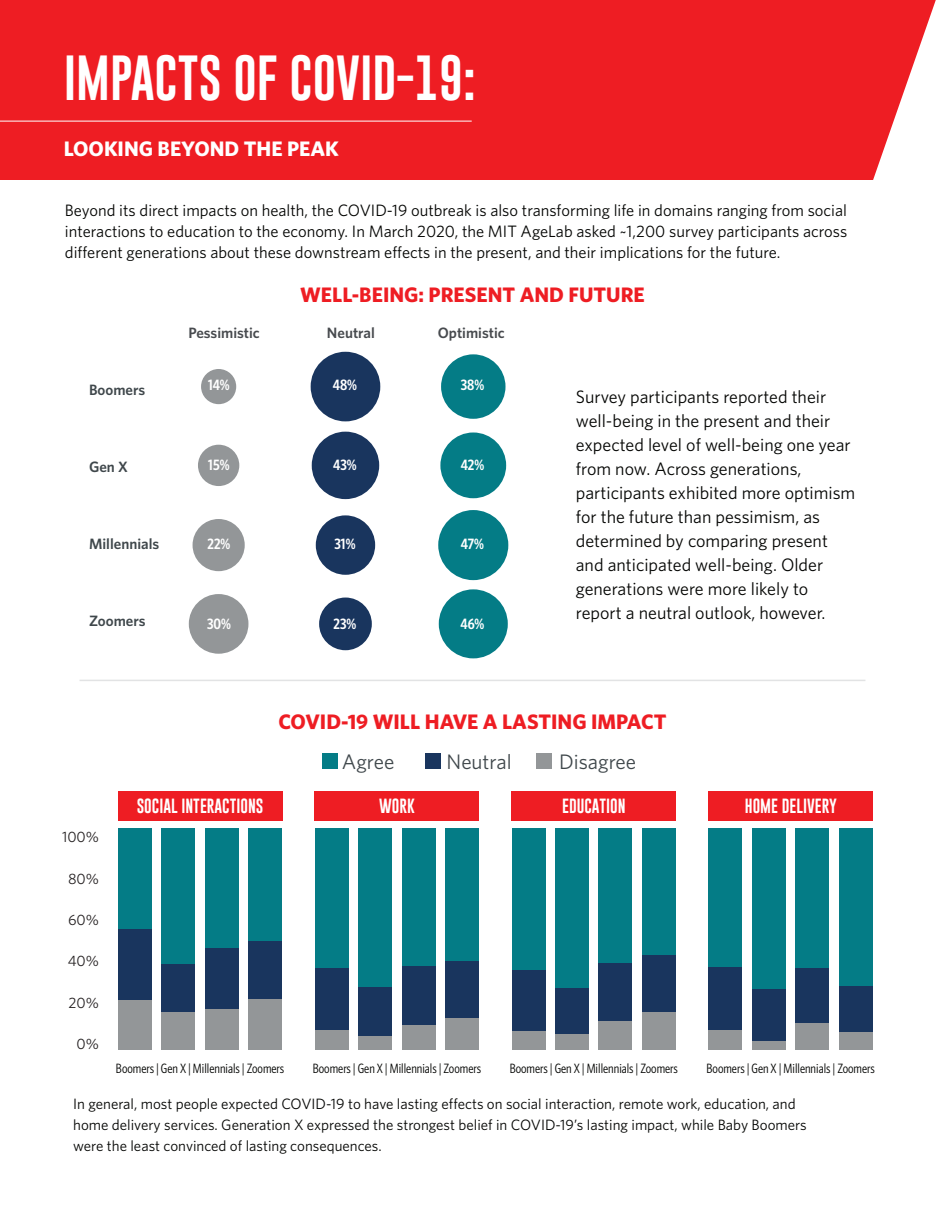
<style>
.page{position:relative;width:945px;height:1215px;background:#fff}
.page>*{position:absolute;margin:0;border:0;box-sizing:border-box;transform-origin:0 0}
.t1{font:46.5px "Gobold";color:#fff}
.t2{font:700 21px "Whitney";color:#ee1d23}
.t3{font:21px "Whitney";color:#3f474b}
.t4{font:700 21px "Whitney";color:#fff}
.t5{font:18px/24px "Whitney";color:#040503}
.t6{font:16.5px/21px "Whitney";color:#040503;text-align:justify}
.t7{font:15px/21px "Whitney";color:#040503}
.t8{font:15px "Gobold";color:#fff}
.t9{font:600 15px "Whitney Condensed";color:#fff}
.t10{font:600 15px "Whitney";color:#3f474b}
.t11{font:600 15px "Whitney";color:#474a4e}
.t12{font:15px "Whitney";color:#231f20}
.t13{font:13.5px "Whitney Condensed";color:#040503}
</style>
<div class="page">
<div style="left:0;top:0;width:945px;height:179px;background:#ee1d23"></div>
<svg style="left:865px;top:0;width:80px;height:180px"></svg>
<div style="left:322px;top:754px;width:15px;height:15px;background:#047c86"></div>
<div style="left:425px;top:754px;width:16px;height:15px;background:#19355e"></div>
<div style="left:536px;top:754px;width:16px;height:15px;background:#939698"></div>
<div style="left:201px;top:369px;width:35px;height:35px;background:#939698;border-radius:50%"></div>
<div style="left:198px;top:445px;width:41px;height:41px;background:#939698;border-radius:50%"></div>
<div style="left:193px;top:519px;width:52px;height:52px;background:#939698;border-radius:50%"></div>
<div style="left:189px;top:594px;width:59px;height:60px;background:#939698;border-radius:50%"></div>
<div style="left:311px;top:352px;width:69px;height:69px;background:#19355e;border-radius:50%"></div>
<div style="left:312px;top:432px;width:67px;height:67px;background:#19355e;border-radius:50%"></div>
<div style="left:316px;top:515px;width:59px;height:60px;background:#19355e;border-radius:50%"></div>
<div style="left:319px;top:598px;width:53px;height:52px;background:#19355e;border-radius:50%"></div>
<div style="left:441px;top:354px;width:65px;height:65px;background:#047c86;border-radius:50%"></div>
<div style="left:440px;top:433px;width:66px;height:65px;background:#047c86;border-radius:50%"></div>
<div style="left:438px;top:510px;width:70px;height:70px;background:#047c86;border-radius:50%"></div>
<div style="left:439px;top:589px;width:69px;height:69px;background:#047c86;border-radius:50%"></div>
<div style="left:118px;top:829px;width:34px;height:221px;background:#047c86"></div>
<div style="left:118px;top:930px;width:34px;height:120px;background:#19355e"></div>
<div style="left:118px;top:1001px;width:34px;height:49px;background:#939698"></div>
<div style="left:162px;top:829px;width:33px;height:221px;background:#047c86"></div>
<div style="left:162px;top:964px;width:33px;height:86px;background:#19355e"></div>
<div style="left:162px;top:1013px;width:33px;height:37px;background:#939698"></div>
<div style="left:205px;top:829px;width:33px;height:221px;background:#047c86"></div>
<div style="left:205px;top:948px;width:33px;height:102px;background:#19355e"></div>
<div style="left:205px;top:1010px;width:33px;height:40px;background:#939698"></div>
<div style="left:248px;top:829px;width:34px;height:221px;background:#047c86"></div>
<div style="left:248px;top:941px;width:34px;height:109px;background:#19355e"></div>
<div style="left:248px;top:999px;width:34px;height:51px;background:#939698"></div>
<div style="left:118px;top:791px;width:164px;height:30px;background:#ee1d23"></div>
<div style="left:709px;top:829px;width:33px;height:221px;background:#047c86"></div>
<div style="left:709px;top:968px;width:33px;height:82px;background:#19355e"></div>
<div style="left:709px;top:1030px;width:33px;height:20px;background:#939698"></div>
<div style="left:752px;top:829px;width:34px;height:221px;background:#047c86"></div>
<div style="left:752px;top:990px;width:34px;height:60px;background:#19355e"></div>
<div style="left:752px;top:1041px;width:34px;height:9px;background:#939698"></div>
<div style="left:796px;top:829px;width:33px;height:221px;background:#047c86"></div>
<div style="left:796px;top:969px;width:33px;height:81px;background:#19355e"></div>
<div style="left:796px;top:1023px;width:33px;height:27px;background:#939698"></div>
<div style="left:839px;top:829px;width:33px;height:221px;background:#047c86"></div>
<div style="left:839px;top:986px;width:33px;height:64px;background:#19355e"></div>
<div style="left:839px;top:1032px;width:33px;height:18px;background:#939698"></div>
<div style="left:709px;top:791px;width:164px;height:30px;background:#ee1d23"></div>
<div style="left:512px;top:829px;width:33px;height:221px;background:#047c86"></div>
<div style="left:512px;top:971px;width:33px;height:79px;background:#19355e"></div>
<div style="left:512px;top:1032px;width:33px;height:18px;background:#939698"></div>
<div style="left:555px;top:829px;width:34px;height:221px;background:#047c86"></div>
<div style="left:555px;top:988px;width:34px;height:62px;background:#19355e"></div>
<div style="left:555px;top:1034px;width:34px;height:16px;background:#939698"></div>
<div style="left:599px;top:829px;width:33px;height:221px;background:#047c86"></div>
<div style="left:599px;top:964px;width:33px;height:86px;background:#19355e"></div>
<div style="left:599px;top:1021px;width:33px;height:29px;background:#939698"></div>
<div style="left:642px;top:829px;width:34px;height:221px;background:#047c86"></div>
<div style="left:642px;top:955px;width:34px;height:95px;background:#19355e"></div>
<div style="left:642px;top:1012px;width:34px;height:38px;background:#939698"></div>
<div style="left:512px;top:791px;width:164px;height:30px;background:#ee1d23"></div>
<div style="left:315px;top:791px;width:164px;height:30px;background:#ee1d23"></div>
<div style="left:315px;top:829px;width:34px;height:221px;background:#047c86"></div>
<div style="left:315px;top:968px;width:34px;height:82px;background:#19355e"></div>
<div style="left:315px;top:1030px;width:34px;height:20px;background:#939698"></div>
<div style="left:402px;top:829px;width:33px;height:221px;background:#047c86"></div>
<div style="left:402px;top:967px;width:33px;height:83px;background:#19355e"></div>
<div style="left:402px;top:1026px;width:33px;height:24px;background:#939698"></div>
<div style="left:445px;top:829px;width:34px;height:221px;background:#047c86"></div>
<div style="left:445px;top:961px;width:34px;height:89px;background:#19355e"></div>
<div style="left:445px;top:1019px;width:34px;height:31px;background:#939698"></div>
<div style="left:359px;top:829px;width:33px;height:221px;background:#047c86"></div>
<div style="left:359px;top:987px;width:33px;height:63px;background:#19355e"></div>
<div style="left:359px;top:1036px;width:33px;height:14px;background:#939698"></div>
<hr style="left:0;top:121px;width:472px;height:1px;background:#fff">
<hr style="left:80px;top:680px;width:785px;height:1px;background:#e2e3e4">
<h1 class="t1" style="left:64px;top:48px;width:414px">IMPACTS OF COVID-19:</h1>
<p class="t4" style="left:64px;top:134px;width:277px">LOOKING BEYOND THE PEAK</p>
<p class="t6" style="left:65px;top:199px;width:784px">Beyond its direct impacts on health, the COVID-19 outbreak is also transforming life in domains ranging from social interactions to education to the economy. In March 2020, the MIT AgeLab asked ~1,200 survey participants across different generations about these downstream effects in the present, and their implications for the future.</p>
<p class="t2" style="left:300px;top:280px;width:346px">WELL-BEING: PRESENT AND FUTURE</p>
<p class="t11" style="left:188px;top:323px;width:73px">Pessimistic</p>
<p class="t11" style="left:327px;top:323px;width:49px">Neutral</p>
<p class="t11" style="left:438px;top:323px;width:68px">Optimistic</p>
<p class="t10" style="left:89px;top:379px;width:58px">Boomers</p>
<p class="t9" style="left:208px;top:375px;width:23px">14%</p>
<p class="t9" style="left:333px;top:375px;width:26px">48%</p>
<p class="t10" style="left:89px;top:457px;width:40px">Gen X</p>
<p class="t9" style="left:208px;top:455px;width:23px">15%</p>
<p class="t9" style="left:333px;top:455px;width:25px">43%</p>
<p class="t10" style="left:89px;top:534px;width:72px">Millennials</p>
<p class="t9" style="left:208px;top:534px;width:24px">22%</p>
<p class="t9" style="left:334px;top:534px;width:23px">31%</p>
<p class="t10" style="left:89px;top:611px;width:58px">Zoomers</p>
<p class="t9" style="left:207px;top:614px;width:25px">30%</p>
<p class="t9" style="left:334px;top:614px;width:24px">23%</p>
<p class="t9" style="left:461px;top:375px;width:25px">38%</p>
<p class="t9" style="left:461px;top:455px;width:25px">42%</p>
<p class="t9" style="left:461px;top:534px;width:25px">47%</p>
<p class="t9" style="left:461px;top:614px;width:25px">46%</p>
<p class="t5" style="left:576px;top:384px;width:281px">Survey participants reported their well-being in the present and their expected level of well-being one year from now. Across generations, participants exhibited more optimism for the future than pessimism, as determined by comparing present and anticipated well-being. Older generations were more likely to report a neutral outlook, however.</p>
<p class="t2" style="left:278px;top:708px;width:390px">COVID-19 WILL HAVE A LASTING IMPACT</p>
<p class="t3" style="left:342px;top:748px;width:54px">Agree</p>
<p class="t3" style="left:447px;top:748px;width:67px">Neutral</p>
<p class="t3" style="left:559px;top:748px;width:79px">Disagree</p>
<p class="t12" style="left:62px;top:827px;width:39px">100%</p>
<p class="t12" style="left:68px;top:868px;width:33px">80%</p>
<p class="t12" style="left:68px;top:910px;width:32px">60%</p>
<p class="t12" style="left:68px;top:951px;width:33px">40%</p>
<p class="t12" style="left:69px;top:992px;width:32px">20%</p>
<p class="t12" style="left:77px;top:1034px;width:24px">0%</p>
<p class="t8" style="left:137px;top:797px;width:128px">SOCIAL INTERACTIONS</p>
<p class="t8" style="left:379px;top:797px;width:37px">WORK</p>
<p class="t8" style="left:562px;top:797px;width:65px">EDUCATION</p>
<p class="t8" style="left:745px;top:797px;width:94px">HOME DELIVERY</p>
<p class="t13" style="left:116px;top:1060px;width:170px">Boomers | Gen X | Millennials | Zoomers</p>
<p class="t13" style="left:510px;top:1060px;width:170px">Boomers | Gen X | Millennials | Zoomers</p>
<p class="t13" style="left:707px;top:1060px;width:170px">Boomers | Gen X | Millennials | Zoomers</p>
<p class="t13" style="left:313px;top:1060px;width:170px">Boomers | Gen X | Millennials | Zoomers</p>
<p class="t7" style="left:73px;top:1093px;width:735px">In general, most people expected COVID-19 to have lasting effects on social interaction, remote work, education, and home delivery services. Generation X expressed the strongest belief in COVID-19’s lasting impact, while Baby Boomers were the least convinced of lasting consequences.</p>
</div>
